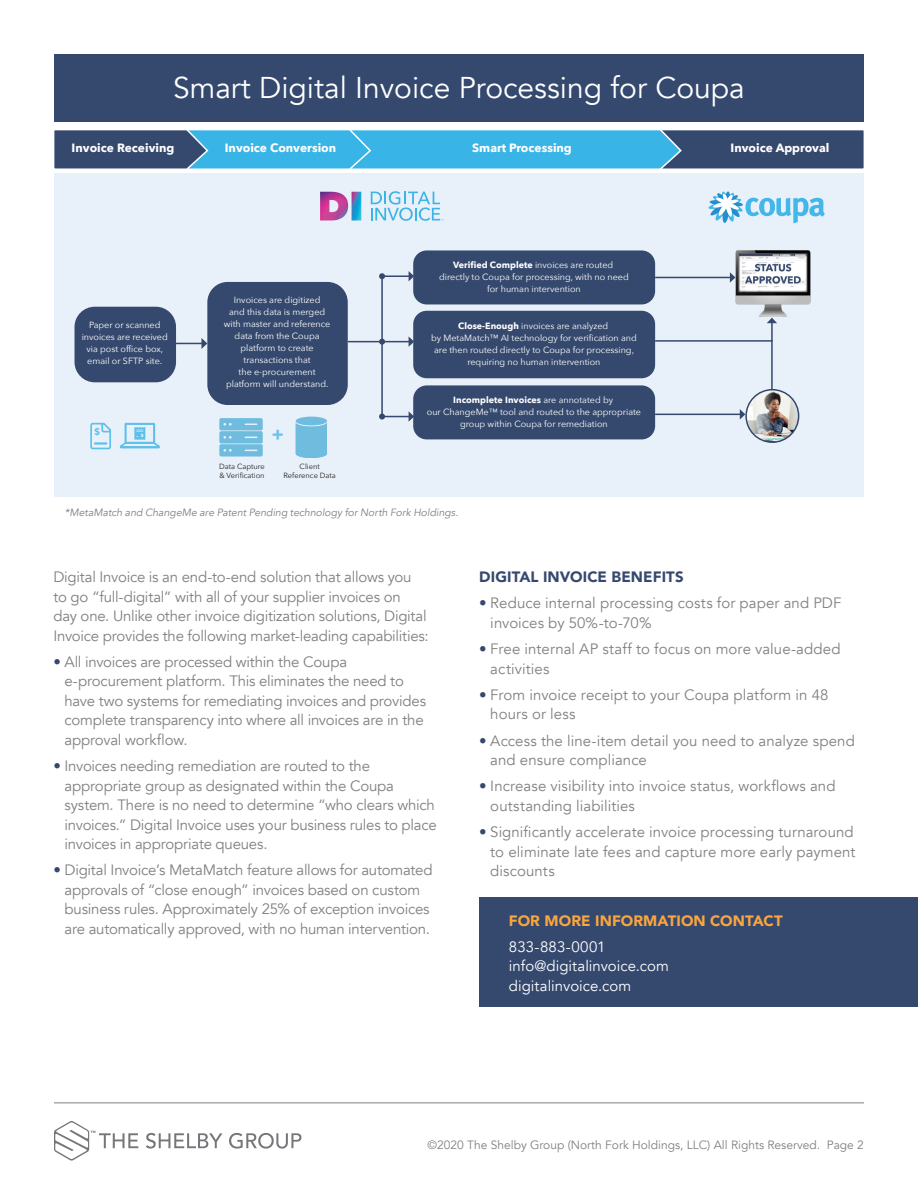
<style>
.page{position:relative;width:918px;height:1188px;background:#fff}
.page>*{position:absolute;margin:0;border:0;box-sizing:border-box;transform-origin:0 0}
.t1{font:30px "Avenir";color:#fff}
.t2{font:700 18px "Avenir Next";color:#6bc0ec}
.Paragraph{font:15px/19.5px "Avenir";letter-spacing:-.01em;color:#7f8080}
.Paragraph-2{font:15px/19.5px "Avenir";letter-spacing:.005em;color:#fff}
.Paragraph-3{font:900 15px "Avenir";letter-spacing:.01em;color:#faa63f}
.Paragraph-4{font:900 15px "Avenir";letter-spacing:.005em;color:#35496e}
.Contact_Information{font:12px "Avenir";color:#7f8080}
.t3{font:700 12px "Avenir Next";color:#fff}
.Paragraph-5{font:italic 10.5px "Avenir";color:#7f8080}
.t4{font:9px/12px "Avenir Next";color:#fff;text-align:center}
.t5{font:700 9px "Avenir Next";color:#fff}
.t6{font:7.5px/9px "Avenir Next";color:#231f20}
.s1{font-weight:700}
.s2{font-weight:400}
.s3{color:#35496e}
</style>
<div class="page">
<div style="left:54px;top:174px;width:810px;height:323px;background:#e8f0f9"></div>
<div style="left:530px;top:129px;width:335px;height:41px;background:#35496e;border:2px solid #fff"></div>
<div style="left:54px;top:54px;width:810px;height:68px;background:#35496e"></div>
<hr style="left:54px;top:1102px;width:810px;height:1px;background:#7f8080">
<svg style="left:146px;top:1133px;width:76px;height:16px"></svg>
<svg style="left:229px;top:1133px;width:72px;height:16px"></svg>
<svg style="left:54px;top:1121px;width:84px;height:40px"></svg>
<div style="left:480px;top:897px;width:438px;height:109px;background:#35496e"></div>
<svg style="left:120px;top:423px;width:40px;height:25px"></svg>
<svg style="left:90px;top:423px;width:21px;height:26px"></svg>
<img style="left:320px;top:192px;width:41px;height:28px">
<svg style="left:371px;top:191px;width:72px;height:30px"></svg>
<div style="left:75px;top:307px;width:101px;height:75px;background:#35496e;border-radius:20px"></div>
<div style="left:207px;top:282px;width:141px;height:123px;background:#35496e;border-radius:20px"></div>
<div style="left:413px;top:250px;width:242px;height:54px;background:#35496e;border-radius:14px"></div>
<div style="left:413px;top:311px;width:242px;height:67px;background:#35496e;border-radius:14px"></div>
<div style="left:413px;top:385px;width:242px;height:54px;background:#35496e;border-radius:14px"></div>
<svg style="left:708px;top:191px;width:117px;height:32px"></svg>
<svg style="left:54px;top:129px;width:629px;height:41px;background:#49a2cd"></svg>
<img style="left:714px;top:250px;width:97px;height:66px">
<svg style="left:176px;top:338px;width:31px;height:11px"></svg>
<svg style="left:379px;top:336px;width:35px;height:11px"></svg>
<hr style="left:382px;top:275px;width:28px;height:2px;background:#35496e">
<svg style="left:379px;top:273px;width:6px;height:6px"></svg>
<svg style="left:409px;top:271px;width:5px;height:10px"></svg>
<svg style="left:379px;top:411px;width:35px;height:11px"></svg>
<hr style="left:381px;top:276px;width:2px;height:141px;background:#35496e">
<hr style="left:348px;top:341px;width:32px;height:1px;background:#35496e">
<hr style="left:655px;top:277px;width:76px;height:1px;background:#35496e">
<svg style="left:730px;top:272px;width:5px;height:11px"></svg>
<hr style="left:655px;top:414px;width:86px;height:1px;background:#35496e">
<svg style="left:740px;top:409px;width:5px;height:10px"></svg>
<svg style="left:296px;top:417px;width:31px;height:41px"></svg>
<svg style="left:219px;top:418px;width:44px;height:39px;background:#7dc2e2"></svg>
<hr style="left:771px;top:322px;width:2px;height:70px;background:#35496e">
<svg style="left:767px;top:318px;width:10px;height:5px"></svg>
<hr style="left:655px;top:340px;width:118px;height:2px;background:#35496e">
<img style="left:746px;top:390px;width:53px;height:52px;border-radius:26px">
<div style="left:745px;top:389px;width:54px;height:54px;border:2px solid #35496e;border-radius:50%"></div>
<p class="t1" style="left:173px;top:69px;width:573px">Smart Digital Invoice Processing for Coupa</p>
<p class="t3" style="left:72px;top:137px;width:104px">Invoice Receiving</p>
<p class="t3" style="left:225px;top:137px;width:113px">Invoice Conversion</p>
<p class="t3" style="left:472px;top:137px;width:101px">Smart Processing</p>
<p class="t3" style="left:731px;top:137px;width:100px">Invoice Approval</p>
<p class="t4" style="left:82px;top:318px;width:88px">Paper or scanned invoices are received via post office box, email or SFTP site.</p>
<p class="t4" style="left:224px;top:293px;width:108px">Invoices are digitized<br>and this data is merged with master and reference data from the Coupa platform to create transactions that</p>
<p class="t4" style="left:239px;top:365px;width:78px">the e-procurement</p>
<p class="t4" style="left:226px;top:377px;width:104px">platform will understand.</p>
<p class="t2" style="left:272px;top:418px;width:13px">+</p>
<p class="t6" style="left:219px;top:462px;width:47px">Data Capture &amp; Verifi cation</p>
<p class="t6" style="left:284px;top:462px;width:54px;text-align:center">Client<br>Reference Data</p>
<p class="t4" style="left:453px;top:259px;width:162px"><span class="s1">Verified Complete</span> invoices are routed</p>
<p class="t4" style="left:439px;top:271px;width:191px">directly to Coupa for processing, with no need</p>
<p class="t4" style="left:487px;top:283px;width:95px">for human intervention</p>
<p class="t4" style="left:458px;top:319px;width:152px"><span class="s1">Close-Enough</span> invoices are analyzed</p>
<p class="t4" style="left:431px;top:331px;width:207px">by MetaMatch™ AI technology for verification and are then routed directly to Coupa for processing, requiring no human intervention</p>
<p class="t5" style="left:453px;top:392px;width:161px">Incomplete Invoices <span class="s2">are annotated by</span></p>
<p class="t4" style="left:427px;top:406px;width:216px">our ChangeMe™ tool and routed to the appropriate group within Coupa for remediation</p>
<p class="Paragraph-5" style="left:65px;top:506px;width:395px">*MetaMatch and ChangeMe are Patent Pending technology for North Fork Holdings.</p>
<p class="Paragraph" style="left:53px;top:567px;width:377px">Digital Invoice is an end-to-end solution that allows you to go “full-digital” with all of your supplier invoices on<br>day one. Unlike other invoice digitization solutions, Digital Invoice provides the following market-leading capabilities:</p>
<p class="Paragraph" style="left:65px;top:652px;width:363px;text-indent:-11px"><span class="s3">•</span> All invoices are processed within the Coupa e-procurement platform. This eliminates the need to have two systems for remediating invoices and provides complete transparency into where all invoices are in the approval workflow.</p>
<p class="Paragraph" style="left:65px;top:756px;width:374px;text-indent:-11px"><span class="s3">•</span> Invoices needing remediation are routed to the appropriate group as designated within the Coupa system. There is no need to determine “who clears which invoices.” Digital Invoice uses your business rules to place invoices in appropriate queues.</p>
<p class="Paragraph" style="left:53px;top:861px;width:381px;text-align:center"><span class="s3">•</span> Digital Invoice’s MetaMatch feature allows for automated approvals of “close enough” invoices based on custom business rules. Approximately 25% of exception invoices are automatically approved, with no human intervention.</p>
<p class="Paragraph-4" style="left:479px;top:564px;width:206px">DIGITAL INVOICE BENEFITS</p>
<p class="Paragraph" style="left:490px;top:594px;width:353px;text-indent:-11px"><span class="s3">•</span> Reduce internal processing costs for paper and PDF invoices by 50%-to-70%</p>
<p class="Paragraph" style="left:490px;top:639px;width:352px;text-indent:-11px"><span class="s3">•</span> Free internal AP staff to focus on more value-added activities</p>
<p class="Paragraph" style="left:490px;top:685px;width:340px;text-indent:-11px"><span class="s3">•</span> From invoice receipt to your Coupa platform in 48 hours or less</p>
<p class="Paragraph" style="left:490px;top:731px;width:366px;text-indent:-11px"><span class="s3">•</span> Access the line-item detail you need to analyze spend and ensure compliance</p>
<p class="Paragraph" style="left:490px;top:777px;width:347px;text-indent:-11px"><span class="s3">•</span> Increase visibility into invoice status, workflows and outstanding liabilities</p>
<p class="Paragraph" style="left:490px;top:822px;width:367px;text-indent:-11px"><span class="s3">•</span> Significantly accelerate invoice processing turnaround to eliminate late fees and capture more early payment discounts</p>
<p class="Paragraph-3" style="left:509px;top:908px;width:275px">FOR MORE INFORMATION CONTACT</p>
<p class="Paragraph-2" style="left:509px;top:937px;width:162px">833-883-0001 info@digitalinvoice.com digitalinvoice.com</p>
<p class="Contact_Information" style="left:428px;top:1137px;width:438px">©2020 The Shelby Group (North Fork Holdings, LLC) All Rights Reserved. Page 2</p>
</div>
